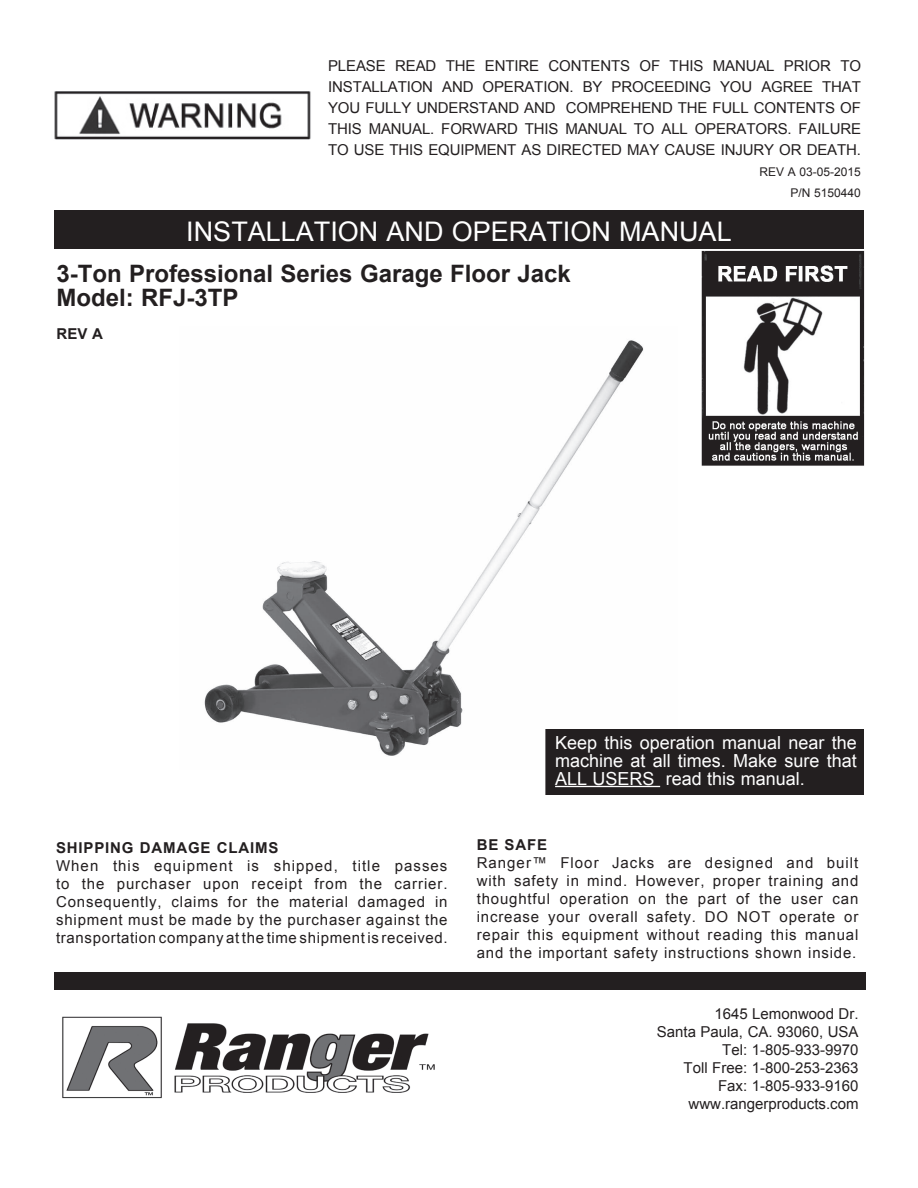
<style>
.page{position:relative;width:918px;height:1188px;background:#fff}
.page>*{position:absolute;margin:0;border:0;box-sizing:border-box;transform-origin:0 0}
.t1{font:27px "Arial";color:#fff}
.t2{font:700 24px/24px "Arial";color:#231f20}
.t3{font:18px/18px "Arial";color:#fff;text-align:justify}
.t4{font:15px/18px "Arial";color:#231f20;text-align:justify}
.t5{font:700 15px "Arial";letter-spacing:.055em;color:#231f20}
.t6{font:12px/21px "Arial";color:#231f20;text-align:right}
</style>
<div class="page">
<div style="left:54px;top:972px;width:811px;height:17px;background:#231f20"></div>
<img style="left:54px;top:91px;width:257px;height:49px">
<div style="left:54px;top:211px;width:810px;height:38px;background:#231f20"></div>
<img style="left:62px;top:1016px;width:373px;height:83px">
<img style="left:204px;top:340px;width:440px;height:416px">
<img style="left:701px;top:251px;width:164px;height:215px">
<div style="left:546px;top:730px;width:317px;height:64px;background:#231f20"></div>
<div style="left:545px;top:729px;width:319px;height:66px;border:2px solid #231f20"></div>
<hr style="left:555px;top:786px;width:105px;height:1px;background:#fff">
<p class="t4" style="left:328px;top:56px;width:534px;line-height:21px">PLEASE READ THE ENTIRE CONTENTS OF THIS MANUAL PRIOR TO INSTALLATION AND OPERATION. BY PROCEEDING YOU AGREE THAT YOU FULLY UNDERSTAND AND COMPREHEND THE FULL CONTENTS OF THIS MANUAL. FORWARD THIS MANUAL TO ALL OPERATORS. FAILURE TO USE THIS EQUIPMENT AS DIRECTED MAY CAUSE INJURY OR DEATH.</p>
<p class="t6" style="left:760px;top:162px;width:103px">REV A 03-05-2015<br>P/N 5150440</p>
<h1 class="t1" style="left:186px;top:213px;width:547px">INSTALLATION AND OPERATION MANUAL</h1>
<h2 class="t2" style="left:57px;top:263px;width:516px">3-Ton Professional Series Garage Floor Jack<br>Model: RFJ-3TP</h2>
<p class="t5" style="left:57px;top:324px;width:48px">REV A</p>
<p class="t5" style="left:56px;top:838px;width:224px">SHIPPING DAMAGE CLAIMS</p>
<p class="t4" style="left:56px;top:857px;width:393px">When this equipment is shipped, title passes to the purchaser upon receipt from the carrier.<br>Consequently, claims for the material damaged in shipment must be made by the purchaser against the transportation company at the time shipment is received.</p>
<p class="t3" style="left:555px;top:733px;width:303px">Keep this operation manual near the machine at all times. Make sure that ALL USERS read this manual.</p>
<p class="t5" style="left:477px;top:835px;width:72px">BE SAFE</p>
<p class="t4" style="left:477px;top:854px;width:383px">Ranger™ Floor Jacks are designed and built with safety in mind. However, proper training and thoughtful operation on the part of the user can increase your overall safety. DO NOT operate or repair this equipment without reading this manual and the important safety instructions shown inside.</p>
<p class="t4" style="left:657px;top:1005px;width:203px;text-align:right">1645 Lemonwood Dr.<br>Santa Paula, CA. 93060, USA<br>Tel: 1-805-933-9970<br>Toll Free: 1-800-253-2363<br>Fax: 1-805-933-9160 www.rangerproducts.com</p>
</div>
